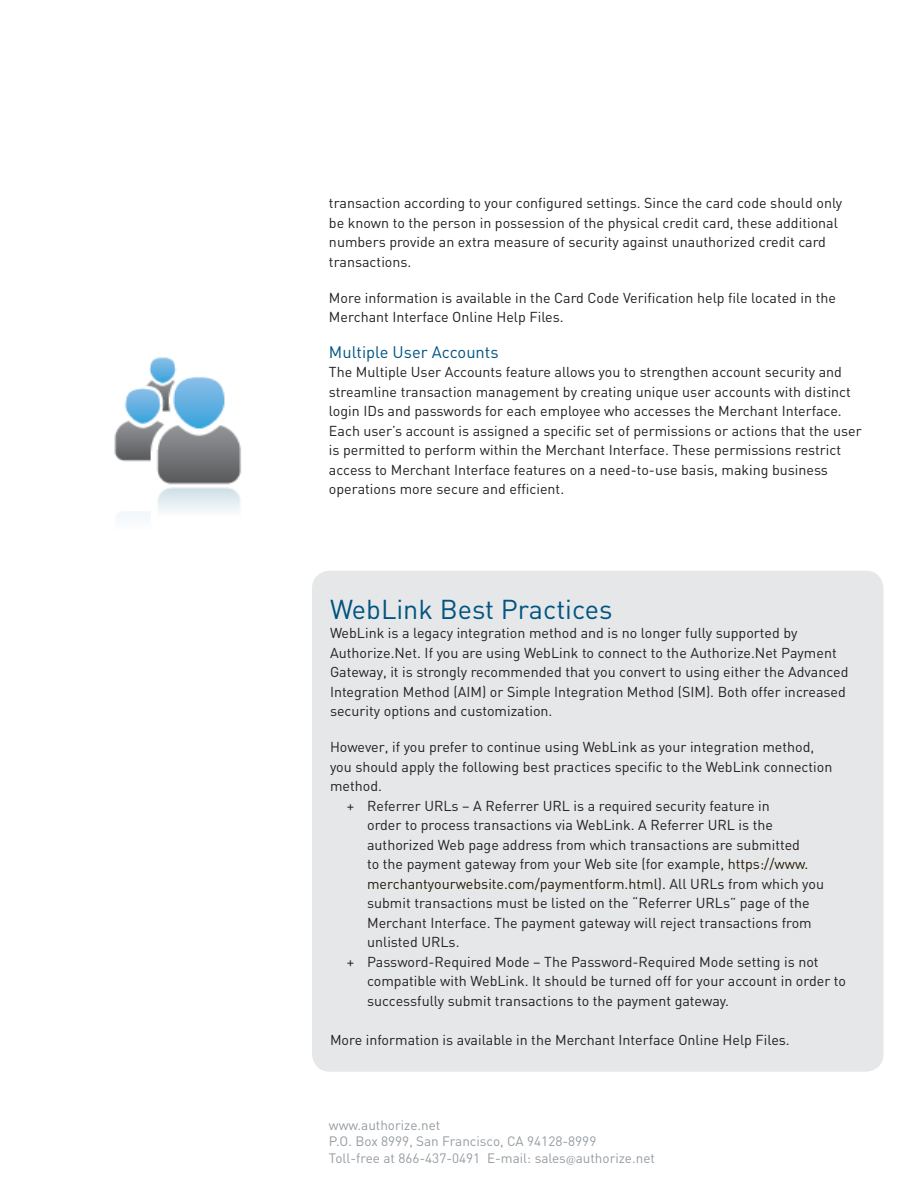
<style>
.page{position:relative;width:918px;height:1188px;background:#fff}
.page>*{position:absolute;margin:0;border:0;box-sizing:border-box;transform-origin:0 0}
.Subhead_1{font:27px "DIN";color:#005480}
.Subhead_Blue{font:16.5px "DIN";color:#005480}
.Body_text{font:14.25px/19.5px "DIN";color:#231f20}
.Bullets{font:14.25px/19.5px "DIN";color:#231f20}
.Body0After{font:14.25px/19.5px "DIN";color:#231f20}
.ContactInfo{font:13.5px "DIN";color:#959ca1}
.s1{color:#251a05}
.s2{font-family:"Filosofia"}
</style>
<div class="page">
<div style="left:312px;top:571px;width:572px;height:501px;background:#e6e7e9;border-radius:18px"></div>
<img style="left:114px;top:357px;width:127px;height:161px">
<p class="Body_text" style="left:329px;top:193px;width:515px">transaction according to your configured settings. Since the card code should only be known to the person in possession of the physical credit card, these additional numbers provide an extra measure of security against unauthorized credit card transactions.</p>
<p class="Body_text" style="left:329px;top:287px;width:509px">More information is available in the Card Code Verification help file located in the<br>Merchant Interface Online Help Files.</p>
<p class="Subhead_Blue" style="left:329px;top:341px;width:171px">Multiple User Accounts</p>
<p class="Body_text" style="left:329px;top:362px;width:534px">The Multiple User Accounts feature allows you to strengthen account security and streamline transaction management by creating unique user accounts with distinct login IDs and passwords for each employee who accesses the Merchant Interface.<br>Each user’s account is assigned a specific set of permissions or actions that the user is permitted to perform within the Merchant Interface. These permissions restrict access to Merchant Interface features on a need-to-use basis, making business operations more secure and efficient.</p>
<p class="Subhead_1" style="left:330px;top:592px;width:284px">WebLink Best Practices</p>
<p class="Body_text" style="left:330px;top:623px;width:520px">WebLink is a legacy integration method and is no longer fully supported by Authorize.Net. If you are using WebLink to connect to the Authorize.Net Payment Gateway, it is strongly recommended that you convert to using either the Advanced Integration Method (AIM) or Simple Integration Method (SIM). Both offer increased security options and customization.</p>
<p class="Body0After" style="left:330px;top:737px;width:504px">However, if you prefer to continue using WebLink as your integration method, you should apply the following best practices specific to the WebLink connection method.</p>
<p class="Bullets" style="left:367px;top:795px;width:458px;text-indent:-20px">+ Referrer URLs – A Referrer URL is a required security feature in<br>order to process transactions via WebLink. A Referrer URL is the authorized Web page address from which transactions are submitted<br>to the payment gateway from your Web site (for example, <span class="s1">https://www. merchantyourwebsite.com/paymentform.html</span>). All URLs from which you submit transactions must be listed on the “Referrer URLs” page of the Merchant Interface. The payment gateway will reject transactions from unlisted URLs.</p>
<p class="Bullets" style="left:367px;top:951px;width:480px;text-indent:-20px">+ Password-Required Mode – The Password-Required Mode setting is not compatible with WebLink. It should be turned off for your account in order to successfully submit transactions to the payment gateway.</p>
<p class="Body_text" style="left:330px;top:1029px;width:461px">More information is available in the Merchant Interface Online Help Files.</p>
<p class="ContactInfo" style="left:329px;top:1117px;width:113px">www.authorize.net</p>
<p class="ContactInfo" style="left:329px;top:1133px;width:269px">P.O. Box 8999, San Francisco, CA 94128-8999</p>
<p class="ContactInfo" style="left:329px;top:1149px;width:328px">Toll-free at 866-437-0491 E-mail: sales<span class="s2">@</span>authorize.net</p>
</div>
